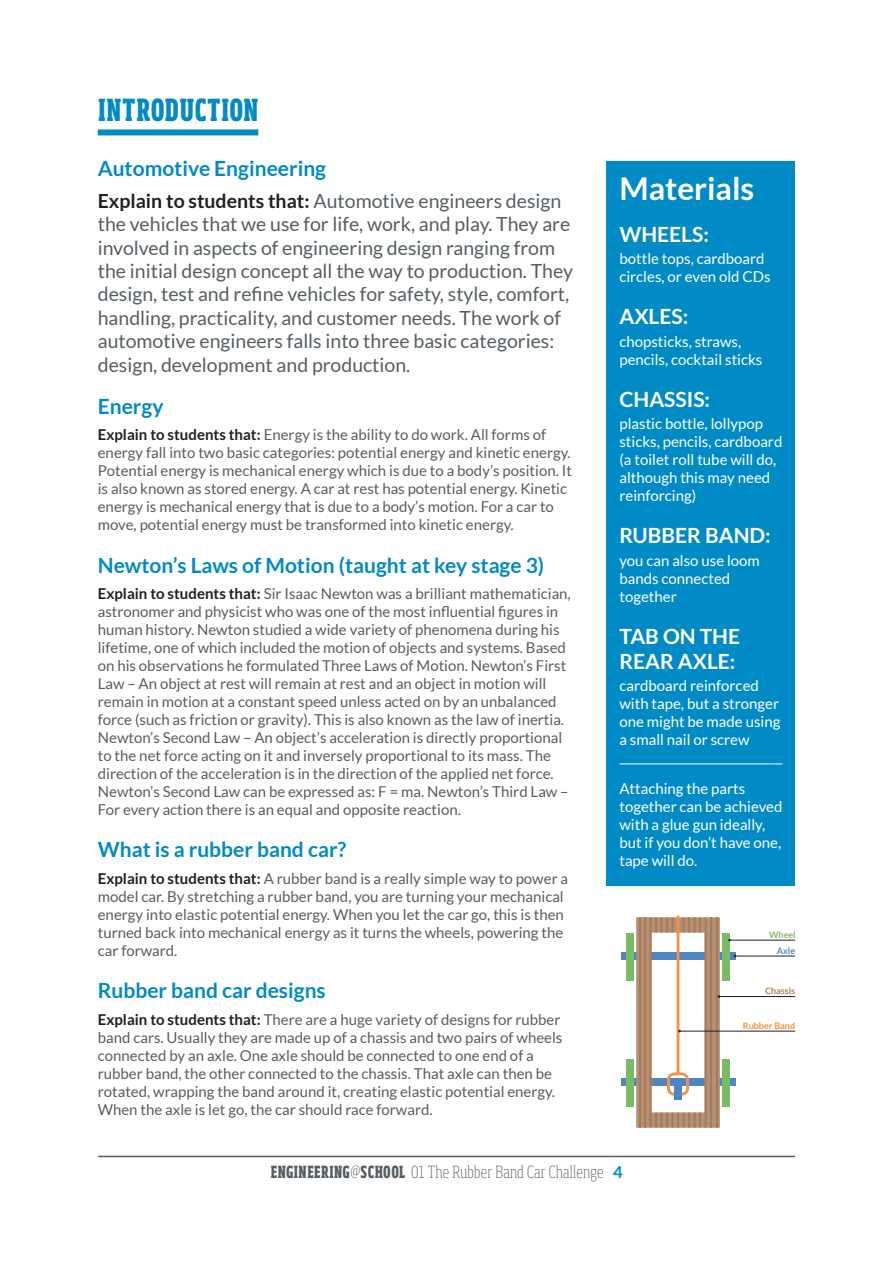
<style>
.page{position:relative;width:893px;height:1263px;background:#fff}
.page>*{position:absolute;margin:0;border:0;box-sizing:border-box;transform-origin:0 0}
.t1{font:700 31.5px "Lato";color:#fff}
.t2{font:800 extra-condensed 30px "Soho Std";letter-spacing:.01em;color:#008bc7}
.t3{font:700 21px "Lato";color:#008bc7}
.t4{font:700 21px/25.2px "Lato";color:#fff}
.t5{font:19.5px/23.4px "Lato";color:#565e63}
.t6{font:200 condensed 16.5px "Soho Std";letter-spacing:.015em;color:#565e63}
.t7{font:15px/18px "Lato";color:#565e63}
.t8{font:15px/18px "Lato";color:#fff}
.t9{font:700 9px "Lato";color:#f2903e}
.t10{font:700 9px "Lato";color:#b07f4a}
.t11{font:700 9px "Lato";color:#80b959}
.t12{font:700 9px "Lato";color:#5586c5}
.s1{font-weight:700;color:#231f20}
.s2{font-weight:800;font-stretch:extra-condensed}
.s3{font-family:"Lato";font-weight:700;font-stretch:normal;color:#008bc7}
</style>
<div class="page">
<hr style="left:98px;top:1156px;width:697px;height:1px;background:#565e63">
<div style="left:607px;top:162px;width:188px;height:724px;background:#008bc7"></div>
<hr style="left:619px;top:763px;width:163px;height:1px;background:#fff">
<div style="left:98px;top:129px;width:160px;height:6px;background:#008bc7"></div>
<svg style="left:621px;top:933px;width:115px;height:174px"></svg>
<hr style="left:680px;top:1031px;width:115px;height:1px;background:#231f20">
<hr style="left:719px;top:996px;width:76px;height:1px;background:#231f20">
<svg style="left:636px;top:917px;width:84px;height:211px"></svg>
<hr style="left:735px;top:956px;width:60px;height:1px;background:#231f20">
<hr style="left:730px;top:940px;width:65px;height:1px;background:#231f20">
<p class="t2" style="left:98px;top:91px;width:162px">INTRODUCTION</p>
<p class="t3" style="left:98px;top:156px;width:230px">Automotive Engineering</p>
<p class="t5" style="left:98px;top:189px;width:477px"><span class="s1">Explain to students that:</span> Automotive engineers design the vehicles that we use for life, work, and play. They are involved in aspects of engineering design ranging from the initial design concept all the way to production. They design, test and refine vehicles for safety, style, comfort, handling, practicality, and customer needs. The work of automotive engineers falls into three basic categories: design, development and production.</p>
<p class="t3" style="left:98px;top:394px;width:67px">Energy</p>
<p class="t7" style="left:98px;top:426px;width:476px"><span class="s1">Explain to students that:</span> Energy is the ability to do work. All forms of energy fall into two basic categories: potential energy and kinetic energy.<br>Potential energy is mechanical energy which is due to a body’s position. It is also known as stored energy. A car at rest has potential energy. Kinetic energy is mechanical energy that is due to a body’s motion. For a car to move, potential energy must be transformed into kinetic energy.</p>
<p class="t3" style="left:98px;top:553px;width:448px">Newton’s Laws of Motion (taught at key stage 3)</p>
<p class="t7" style="left:98px;top:584px;width:474px"><span class="s1">Explain to students that:</span> Sir Isaac Newton was a brilliant mathematician, astronomer and physicist who was one of the most influential figures in human history. Newton studied a wide variety of phenomena during his lifetime, one of which included the motion of objects and systems. Based on his observations he formulated Three Laws of Motion. Newton’s First Law – An object at rest will remain at rest and an object in motion will remain in motion at a constant speed unless acted on by an unbalanced force (such as friction or gravity). This is also known as the law of inertia.<br>Newton’s Second Law – An object’s acceleration is directly proportional to the net force acting on it and inversely proportional to its mass. The direction of the acceleration is in the direction of the applied net force.<br>Newton’s Second Law can be expressed as: F = ma. Newton’s Third Law – For every action there is an equal and opposite reaction.</p>
<p class="t3" style="left:98px;top:838px;width:250px">What is a rubber band car?</p>
<p class="t7" style="left:98px;top:869px;width:472px"><span class="s1">Explain to students that:</span> A rubber band is a really simple way to power a model car. By stretching a rubber band, you are turning your mechanical energy into elastic potential energy. When you let the car go, this is then turned back into mechanical energy as it turns the wheels, powering the car forward.</p>
<p class="t3" style="left:98px;top:978px;width:229px">Rubber band car designs</p>
<p class="t7" style="left:98px;top:1010px;width:466px"><span class="s1">Explain to students that:</span> There are a huge variety of designs for rubber band cars. Usually they are made up of a chassis and two pairs of wheels connected by an axle. One axle should be connected to one end of a rubber band, the other connected to the chassis. That axle can then be rotated, wrapping the band around it, creating elastic potential energy.<br>When the axle is let go, the car should race forward.</p>
<p class="t1" style="left:619px;top:170px;width:136px">Materials</p>
<p class="t4" style="left:619px;top:221px;width:91px">WHEELS:</p>
<p class="t8" style="left:619px;top:250px;width:153px">bottle tops, cardboard circles, or even old CDs</p>
<p class="t4" style="left:619px;top:304px;width:70px">AXLES:</p>
<p class="t8" style="left:619px;top:332px;width:145px">chopsticks, straws, pencils, cocktail sticks</p>
<p class="t4" style="left:619px;top:386px;width:92px">CHASSIS:</p>
<p class="t8" style="left:619px;top:415px;width:164px">plastic bottle, lollypop sticks, pencils, cardboard (a toilet roll tube will do, although this may need reinforcing)</p>
<p class="t4" style="left:619px;top:523px;width:153px">RUBBER BAND:</p>
<p class="t8" style="left:619px;top:551px;width:142px">you can also use loom bands connected together</p>
<p class="t4" style="left:619px;top:623px;width:122px">TAB ON THE<br>REAR AXLE:</p>
<p class="t8" style="left:619px;top:677px;width:162px">cardboard reinforced with tape, but a stronger one might be made using a small nail or screw</p>
<p class="t8" style="left:619px;top:779px;width:165px">Attaching the parts together can be achieved with a glue gun ideally, but if you don’t have one, tape will do.</p>
<p class="t11" style="left:769px;top:929px;width:28px">Wheel</p>
<p class="t12" style="left:777px;top:945px;width:20px">Axle</p>
<p class="t10" style="left:765px;top:986px;width:32px">Chassis</p>
<p class="t9" style="left:743px;top:1020px;width:54px">Rubber Band</p>
<p class="t6" style="left:271px;top:1162px;width:353px"><span class="s2">ENGINEERING</span>@<span class="s2">SCHOOL</span> 01 The Rubber Band Car Challenge <span class="s3">4</span></p>
</div>
